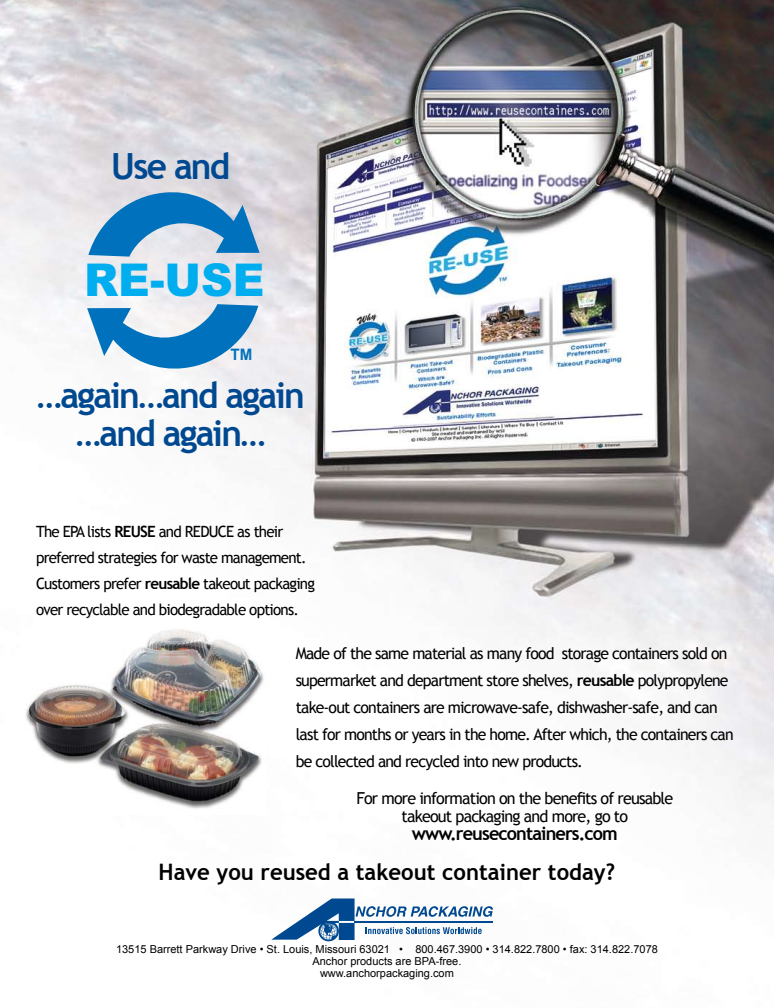
<style>
.page{position:relative;width:774px;height:1008px;background:#fff}
.page>*{position:absolute;margin:0;border:0;box-sizing:border-box;transform-origin:0 0}
.t1{font:900 45.3px "Arial";color:#00aeef}
.t2{font:700 36.1px/38.5px "Trebuchet MS";letter-spacing:-.05em;color:#004990;text-align:center}
.t3{font:700 22.7px "Trebuchet MS";color:#000}
.t4{font:700 18.6px "Trebuchet MS";letter-spacing:-.05em;color:#000}
.t5{font:16.5px/18.2px "Trebuchet MS";letter-spacing:-.05em;color:#000;text-align:center}
.t6{font:16.2px/27px "Trebuchet MS";letter-spacing:-.05em;color:#000}
.t7{font:700 15.8px "Arial";color:#0071bc;scale:.96 1}
.t8{font:15.5px/25.9px "Trebuchet MS";letter-spacing:-.05em;color:#000}
.t9{font:11px/12px "Arial";color:#000;text-align:center}
.s1{font-weight:700}
</style>
<div class="page">
<img style="left:0;top:0;width:774px;height:942px">
<svg style="left:271px;top:898px;width:222px;height:43px"></svg>
<hr style="left:355px;top:921px;width:138px;height:2px;background:#004990">
<svg style="left:87px;top:304px;width:171px;height:66px"></svg>
<svg style="left:88px;top:191px;width:172px;height:66px;background:#70a7d0"></svg>
<img style="left:21px;top:627px;width:245px;height:188px">
<h2 class="t2" style="left:111px;top:147px;width:121px">Use and</h2>
<h1 class="t1" style="left:84px;top:247px;width:182px">RE-USE</h1>
<p class="t7" style="left:231px;top:344px;width:24px">TM</p>
<h2 class="t2" style="left:37px;top:376px;width:270px">…again…and again …and again…</h2>
<p class="t8" style="left:36px;top:519px;width:281px">The EPA lists <span class="s1">REUSE</span> and REDUCE as their preferred strategies for waste management.<br>Customers prefer <span class="s1">reusable</span> takeout packaging over recyclable and biodegradable options.</p>
<p class="t6" style="left:296px;top:640px;width:440px">Made of the same material as many food storage containers sold on supermarket and department store shelves, <span class="s1">reusable</span> polypropylene take-out containers are microwave-safe, dishwasher-safe, and can last for months or years in the home. After which, the containers can be collected and recycled into new products.</p>
<p class="t5" style="left:356px;top:789px;width:318px">For more information on the benefits of reusable takeout packaging and more, go to</p>
<p class="t4" style="left:412px;top:822px;width:207px">www.reusecontainers.com</p>
<h3 class="t3" style="left:159px;top:858px;width:458px">Have you reused a takeout container today?</h3>
<p class="t9" style="left:116px;top:944px;width:543px">13515 Barrett Parkway Drive • St. Louis, Missouri 63021 • 800.467.3900 • 314.822.7800 • fax: 314.822.7078<br>Anchor products are BPA-free.<br>www.anchorpackaging.com</p>
</div>
